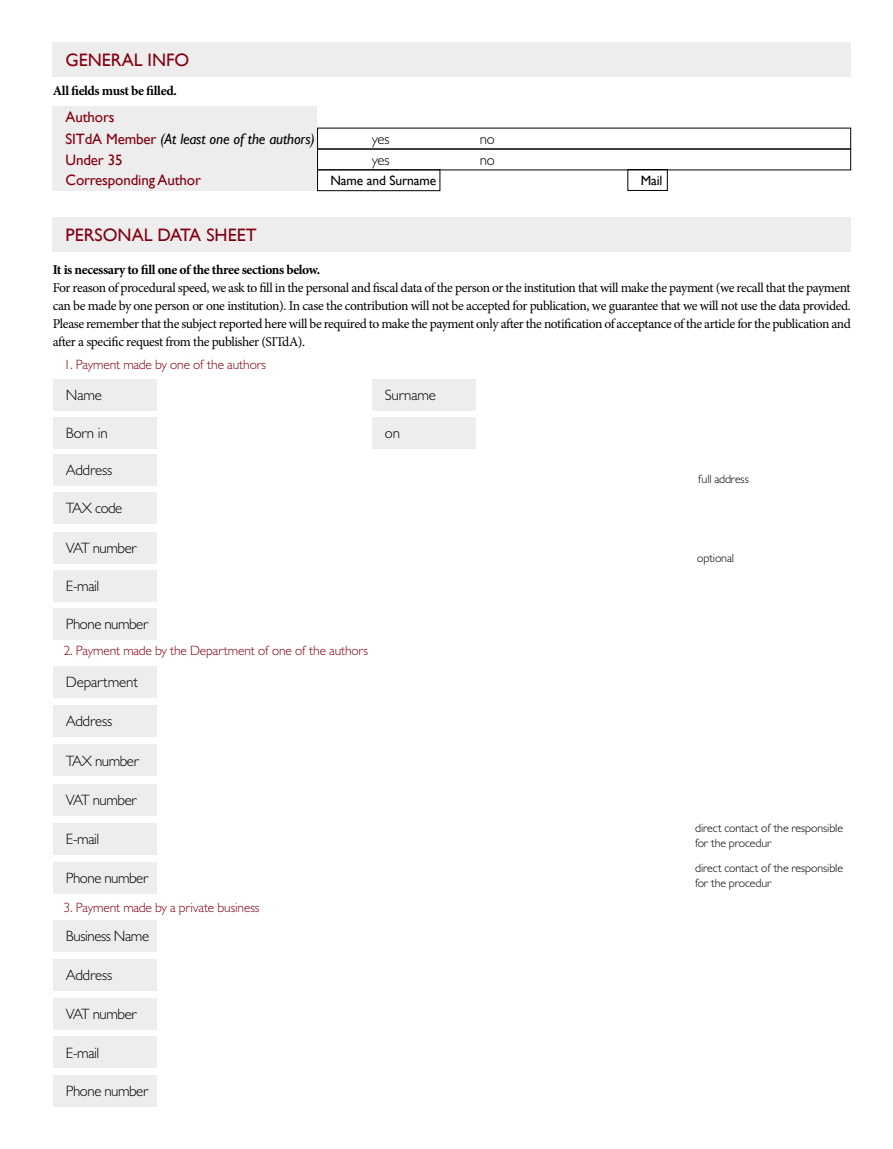
<style>
.page{position:relative;width:893px;height:1149px;background:#fff}
.page>*{position:absolute;margin:0;border:0;box-sizing:border-box;transform-origin:0 0}
.t1{font:18px "Gill Sans";color:#830010}
.t2{font:300 15px "Gill Sans";letter-spacing:-.03em;color:#000}
.t3{font:italic 15px/20.9px "Gill Sans";letter-spacing:-.01em;color:#000}
.t4{font:15px "Gill Sans";letter-spacing:-.01em;color:#830010}
.t5{font:300 15px "Gill Sans";letter-spacing:-.01em;color:#000}
.t6{font:13.5px/18px "Minion Pro";letter-spacing:-.035em;color:#000;text-align:justify}
.t7{font:300 13.5px "Gill Sans";letter-spacing:-.01em;color:#830010}
.t8{font:700 13.5px "Minion Pro";letter-spacing:-.03em;color:#000}
.t9{font:13.5px "Gill Sans";letter-spacing:-.01em;color:#000}
.t10{font:300 12px/15px "Gill Sans";letter-spacing:-.01em;color:#000}
.s1{font-style:normal;color:#830010}
</style>
<div class="page">
<div style="left:53px;top:217px;width:798px;height:34px;background:#ededed"></div>
<div style="left:53px;top:379px;width:104px;height:31px;background:#ededed"></div>
<div style="left:372px;top:379px;width:103px;height:31px;background:#ededed"></div>
<div style="left:53px;top:417px;width:104px;height:31px;background:#ededed"></div>
<div style="left:372px;top:417px;width:103px;height:31px;background:#ededed"></div>
<div style="left:53px;top:454px;width:104px;height:31px;background:#ededed"></div>
<div style="left:53px;top:492px;width:104px;height:31px;background:#ededed"></div>
<div style="left:53px;top:532px;width:104px;height:31px;background:#ededed"></div>
<div style="left:53px;top:570px;width:104px;height:31px;background:#ededed"></div>
<div style="left:53px;top:608px;width:104px;height:31px;background:#ededed"></div>
<div style="left:53px;top:666px;width:104px;height:31px;background:#ededed"></div>
<div style="left:53px;top:705px;width:104px;height:31px;background:#ededed"></div>
<div style="left:53px;top:744px;width:104px;height:31px;background:#ededed"></div>
<div style="left:53px;top:784px;width:104px;height:31px;background:#ededed"></div>
<div style="left:53px;top:823px;width:104px;height:31px;background:#ededed"></div>
<div style="left:53px;top:862px;width:104px;height:31px;background:#ededed"></div>
<div style="left:53px;top:920px;width:104px;height:31px;background:#ededed"></div>
<div style="left:53px;top:959px;width:104px;height:31px;background:#ededed"></div>
<div style="left:53px;top:997px;width:104px;height:31px;background:#ededed"></div>
<div style="left:53px;top:1036px;width:104px;height:31px;background:#ededed"></div>
<div style="left:53px;top:1075px;width:104px;height:31px;background:#ededed"></div>
<div style="left:53px;top:42px;width:798px;height:34px;background:#ededed"></div>
<div style="left:53px;top:106px;width:264px;height:22px;background:#ededed"></div>
<div style="left:53px;top:170px;width:264px;height:21px;background:#ededed"></div>
<div style="left:317px;top:169px;width:123px;height:22px;border:1px solid #000"></div>
<div style="left:53px;top:128px;width:264px;height:21px;background:#ededed"></div>
<div style="left:53px;top:149px;width:264px;height:21px;background:#ededed"></div>
<div style="left:317px;top:149px;width:534px;height:21px;border:1px solid #000"></div>
<h1 class="t1" style="left:66px;top:49px;width:125px">GENERAL INFO</h1>
<p class="t8" style="left:53px;top:81px;width:125px">All fields must be filled.</p>
<p class="t4" style="left:66px;top:109px;width:51px">Authors</p>
<p class="t3" style="left:66px;top:128px;width:251px"><span class="s1">SITdA Member</span> (At least one of the authors)<br><span class="s1">Under 35</span></p>
<p class="t2" style="left:372px;top:129px;width:19px">yes</p>
<p class="t2" style="left:480px;top:129px;width:17px">no</p>
<p class="t2" style="left:372px;top:150px;width:19px">yes</p>
<p class="t2" style="left:480px;top:150px;width:17px">no</p>
<p class="t4" style="left:66px;top:171px;width:137px">Corresponding Author</p>
<p class="t9" style="left:330px;top:172px;width:107px">Name and Surname</p>
<p class="t9" style="left:641px;top:172px;width:23px">Mail</p>
<h1 class="t1" style="left:66px;top:224px;width:193px">PERSONAL DATA SHEET</h1>
<p class="t8" style="left:53px;top:260px;width:269px">It is necessary to fill one of the three sections below.</p>
<p class="t6" style="left:53px;top:278px;width:800px">For reason of procedural speed, we ask to fill in the personal and fiscal data of the person or the institution that will make the payment (we recall that the payment can be made by one person or one institution). In case the contribution will not be accepted for publication, we guarantee that we will not use the data provided.<br>Please remember that the subject reported here will be required to make the payment only after the notification of acceptance of the article for the publication and after a specific request from the publisher (SITdA).</p>
<p class="t7" style="left:64px;top:356px;width:204px">1. Payment made by one of the authors</p>
<p class="t2" style="left:66px;top:386px;width:38px">Name</p>
<p class="t5" style="left:385px;top:386px;width:53px">Surname</p>
<p class="t2" style="left:66px;top:424px;width:43px">Born in</p>
<p class="t2" style="left:385px;top:424px;width:17px">on</p>
<p class="t2" style="left:66px;top:461px;width:48px">Address</p>
<p class="t2" style="left:66px;top:499px;width:58px">TAX code</p>
<p class="t2" style="left:66px;top:538px;width:72px">VAT number</p>
<p class="t2" style="left:66px;top:576px;width:35px">E-mail</p>
<p class="t2" style="left:66px;top:614px;width:84px">Phone number</p>
<p class="t7" style="left:64px;top:641px;width:306px">2. Payment made by the Department of one of the authors</p>
<p class="t5" style="left:66px;top:673px;width:73px">Department</p>
<p class="t2" style="left:66px;top:712px;width:48px">Address</p>
<p class="t2" style="left:66px;top:751px;width:75px">TAX number</p>
<p class="t2" style="left:66px;top:790px;width:72px">VAT number</p>
<p class="t2" style="left:66px;top:829px;width:35px">E-mail</p>
<p class="t2" style="left:66px;top:869px;width:84px">Phone number</p>
<p class="t7" style="left:64px;top:899px;width:197px">3. Payment made by a private business</p>
<p class="t2" style="left:66px;top:927px;width:85px">Business Name</p>
<p class="t2" style="left:66px;top:965px;width:48px">Address</p>
<p class="t2" style="left:66px;top:1004px;width:72px">VAT number</p>
<p class="t2" style="left:66px;top:1043px;width:35px">E-mail</p>
<p class="t2" style="left:66px;top:1081px;width:84px">Phone number</p>
<p class="t10" style="left:698px;top:470px;width:52px">full address</p>
<p class="t10" style="left:697px;top:549px;width:38px">optional</p>
<p class="t10" style="left:695px;top:820px;width:150px">direct contact of the responsible for the procedur</p>
<p class="t10" style="left:695px;top:860px;width:150px">direct contact of the responsible for the procedur</p>
</div>
